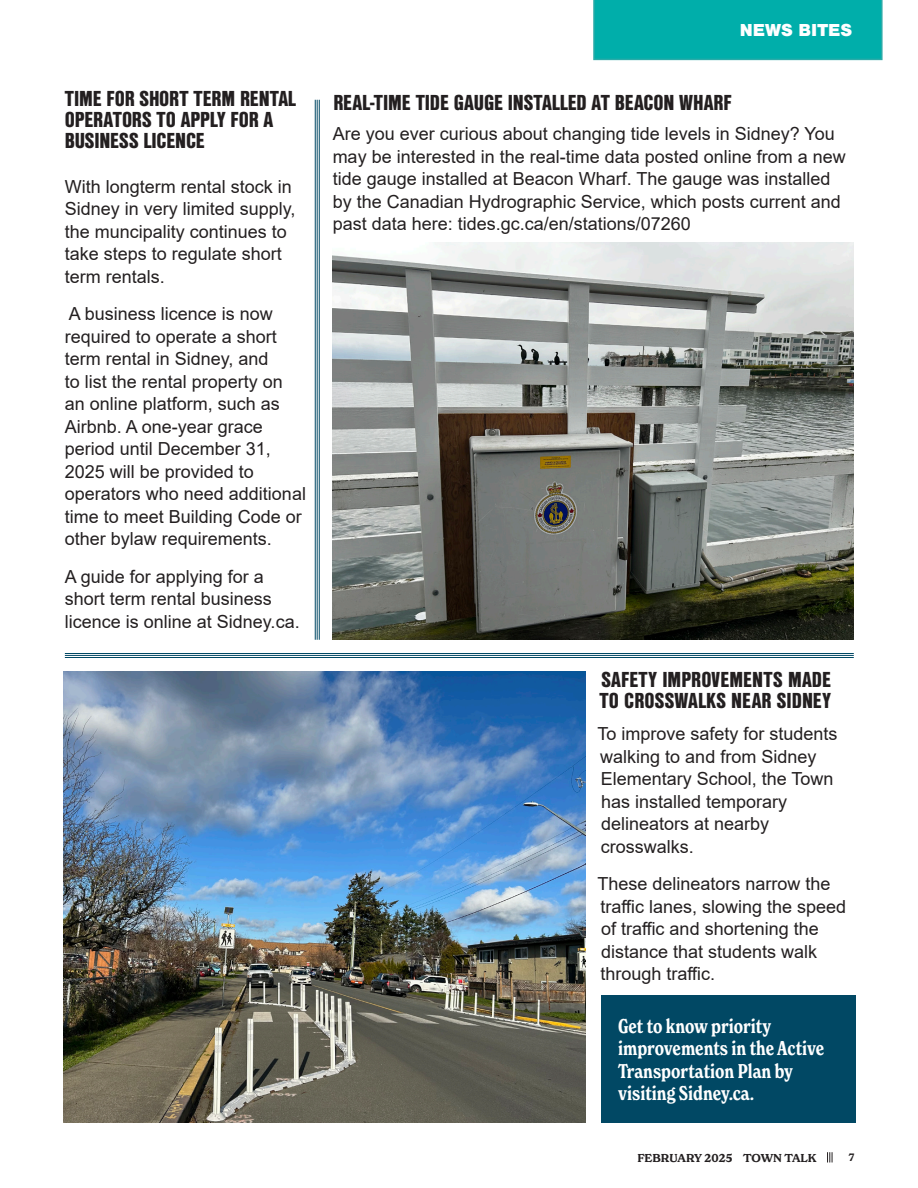
<style>
.page{position:relative;width:918px;height:1188px;background:#fff}
.page>*{position:absolute;margin:0;border:0;box-sizing:border-box;transform-origin:0 0}
.Headline_Text_-__Lef{font:900 21px/21px "Nimbus San Con L";color:#231f20}
.Body_Text{font:600 condensed 19.5px/22.5px "New Spirit";color:#fff}
.Body_Text-2{font:18px/22.5px "Arial";color:#231f20}
.Categories{font:18px "Nimbus San Bla SC850";color:#fff}
.t1{font:600 11.25px "New Spirit";letter-spacing:-.005em;color:#231f20}
.t2{font:600 10.5px "New Spirit";color:#231f20}
</style>
<div class="page">
<svg style="left:827px;top:1152px;width:6px;height:10px"></svg>
<hr style="left:315px;top:100px;width:1px;height:540px;background:#014864">
<hr style="left:317px;top:100px;width:1px;height:540px;background:#014864">
<hr style="left:319px;top:100px;width:1px;height:540px;background:#014864">
<div style="left:593px;top:0;width:290px;height:60px;background:#00aeaa"></div>
<hr style="left:65px;top:653px;width:789px;height:1px;background:#014864">
<hr style="left:65px;top:655px;width:789px;height:1px;background:#014864">
<hr style="left:65px;top:657px;width:789px;height:1px;background:#014864">
<img style="left:64px;top:672px;width:522px;height:451px">
<img style="left:332px;top:242px;width:521px;height:398px">
<div style="left:601px;top:995px;width:254px;height:128px;background:#014864"></div>
<p class="Headline_Text_-__Lef" style="left:65px;top:87px;width:233px">TIME FOR SHORT TERM RENTAL<br>OPERATORS TO APPLY FOR A<br>BUSINESS LICENCE</p>
<p class="Body_Text-2" style="left:65px;top:175px;width:232px">With longterm rental stock in<br>Sidney in very limited supply, the muncipality continues to take steps to regulate short term rentals.</p>
<p class="Body_Text-2" style="left:65px;top:303px;width:243px">A business licence is now required to operate a short term rental in Sidney, and<br>to list the rental property on an online platform, such as<br>Airbnb. A one-year grace period until December 31,<br>2025 will be provided to operators who need additional time to meet Building Code or other bylaw requirements.</p>
<p class="Body_Text-2" style="left:65px;top:565px;width:236px">A guide for applying for a short term rental business licence is online at Sidney.ca.</p>
<p class="Categories" style="left:740px;top:19px;width:114px">NEWS BITES</p>
<p class="Headline_Text_-__Lef" style="left:333px;top:91px;width:400px">REAL-TIME TIDE GAUGE INSTALLED AT BEACON WHARF</p>
<p class="Body_Text-2" style="left:333px;top:123px;width:515px">Are you ever curious about changing tide levels in Sidney? You may be interested in the real-time data posted online from a new tide gauge installed at Beacon Wharf. The gauge was installed by the Canadian Hydrographic Service, which posts current and past data here: tides.gc.ca/en/stations/07260</p>
<p class="Headline_Text_-__Lef" style="left:599px;top:668px;width:233px">SAFETY IMPROVEMENTS MADE<br>TO CROSSWALKS NEAR SIDNEY</p>
<p class="Body_Text-2" style="left:597px;top:723px;width:242px">To improve safety for students walking to and from Sidney<br>Elementary School, the Town has installed temporary delineators at nearby crosswalks.</p>
<p class="Body_Text-2" style="left:597px;top:873px;width:250px">These delineators narrow the traffic lanes, slowing the speed of traffic and shortening the distance that students walk through traffic.</p>
<p class="Body_Text" style="left:618px;top:1015px;width:208px">Get to know priority improvements in the Active<br>Transportation Plan by visiting Sidney.ca.</p>
<p class="t1" style="left:637px;top:1151px;width:181px">FEBRUARY 2025 TOWN TALK</p>
<p class="t2" style="left:849px;top:1151px;width:7px">7</p>
</div>
